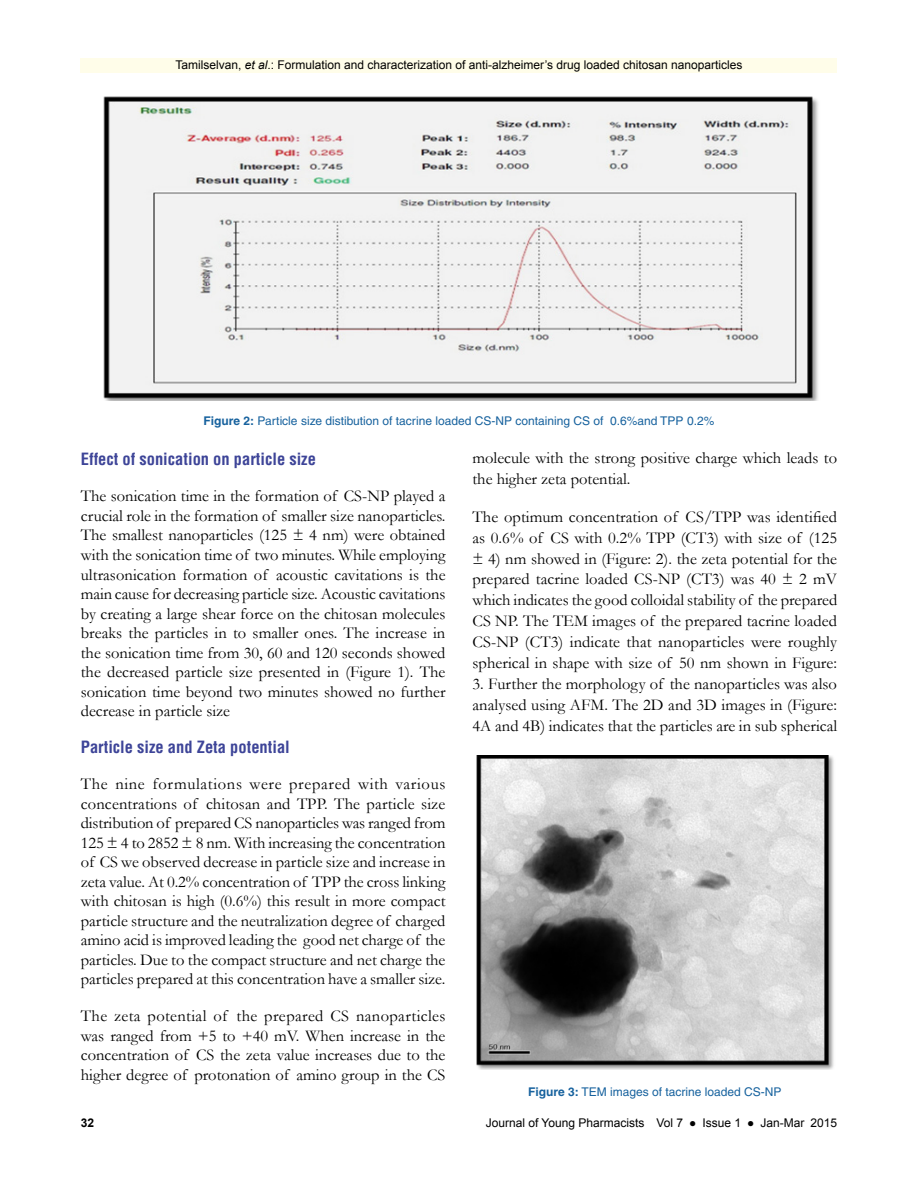
<style>
.page{position:relative;width:918px;height:1188px;background:#fff}
.page>*{position:absolute;margin:0;border:0;box-sizing:border-box;transform-origin:0 0}
.t1{font:16.5px/19.5px "Garamond";color:#000;text-align:justify}
.t2{font:700 condensed 16.5px "Helvetica CE";color:#3d4498}
.t3{font:12px "Arial";color:#000}
.t4{font:12px "Helvetica";color:#17629e}
.t5{font:700 12px "Arial";color:#000}
.s1{font-style:italic}
.s2{font-weight:700}
</style>
<div class="page">
<div style="left:81px;top:59px;width:756px;height:14px;background:#fffde9"></div>
<img style="left:103px;top:96px;width:715px;height:304px">
<img style="left:476px;top:755px;width:358px;height:314px">
<p class="t3" style="left:175px;top:57px;width:569px">Tamilselvan, <span class="s1">et al</span>.: Formulation and characterization of anti-alzheimer’s drug loaded chitosan nanoparticles</p>
<p class="t4" style="left:204px;top:414px;width:512px"><span class="s2">Figure 2:</span> Particle size distibution of tacrine loaded CS-NP containing CS of 0.6%and TPP 0.2%</p>
<p class="t2" style="left:81px;top:449px;width:237px">Effect of sonication on particle size</p>
<p class="t1" style="left:81px;top:486px;width:366px">The sonication time in the formation of CS-NP played a crucial role in the formation of smaller size nanoparticles.<br>The smallest nanoparticles (125 ± 4 nm) were obtained with the sonication time of two minutes. While employing ultrasonication formation of acoustic cavitations is the main cause for decreasing particle size. Acoustic cavitations by creating a large shear force on the chitosan molecules breaks the particles in to smaller ones. The increase in the sonication time from 30, 60 and 120 seconds showed the decreased particle size presented in (Figure 1). The sonication time beyond two minutes showed no further decrease in particle size</p>
<p class="t2" style="left:81px;top:736px;width:211px">Particle size and Zeta potential</p>
<p class="t1" style="left:81px;top:774px;width:366px">The nine formulations were prepared with various concentrations of chitosan and TPP. The particle size distribution of prepared CS nanoparticles was ranged from 125 ± 4 to 2852 ± 8 nm. With increasing the concentration of CS we observed decrease in particle size and increase in zeta value. At 0.2% concentration of TPP the cross linking with chitosan is high (0.6%) this result in more compact particle structure and the neutralization degree of charged amino acid is improved leading the good net charge of the particles. Due to the compact structure and net charge the particles prepared at this concentration have a smaller size.</p>
<p class="t1" style="left:81px;top:1006px;width:366px">The zeta potential of the prepared CS nanoparticles was ranged from +5 to +40 mV. When increase in the concentration of CS the zeta value increases due to the higher degree of protonation of amino group in the CS</p>
<p class="t1" style="left:472px;top:447px;width:366px;line-height:20.9px">molecule with the strong positive charge which leads to the higher zeta potential.</p>
<p class="t1" style="left:472px;top:506px;width:366px;line-height:20.9px">The optimum concentration of CS/TPP was identified as 0.6% of CS with 0.2% TPP (CT3) with size of (125 ± 4) nm showed in (Figure: 2). the zeta potential for the prepared tacrine loaded CS-NP (CT3) was 40 ± 2 mV which indicates the good colloidal stability of the prepared CS NP. The TEM images of the prepared tacrine loaded CS-NP (CT3) indicate that nanoparticles were roughly spherical in shape with size of 50 nm shown in Figure:</p>
<p class="t1" style="left:472px;top:673px;width:366px;line-height:20.9px">3. Further the morphology of the nanoparticles was also analysed using AFM. The 2D and 3D images in (Figure:<br>4A and 4B) indicates that the particles are in sub spherical</p>
<p class="t4" style="left:528px;top:1085px;width:255px"><span class="s2">Figure 3:</span> TEM images of tacrine loaded CS-NP</p>
<p class="t5" style="left:81px;top:1115px;width:15px">32</p>
<p class="t3" style="left:486px;top:1115px;width:353px">Journal of Young Pharmacists Vol 7 ● Issue 1 ● Jan-Mar 2015</p>
</div>
